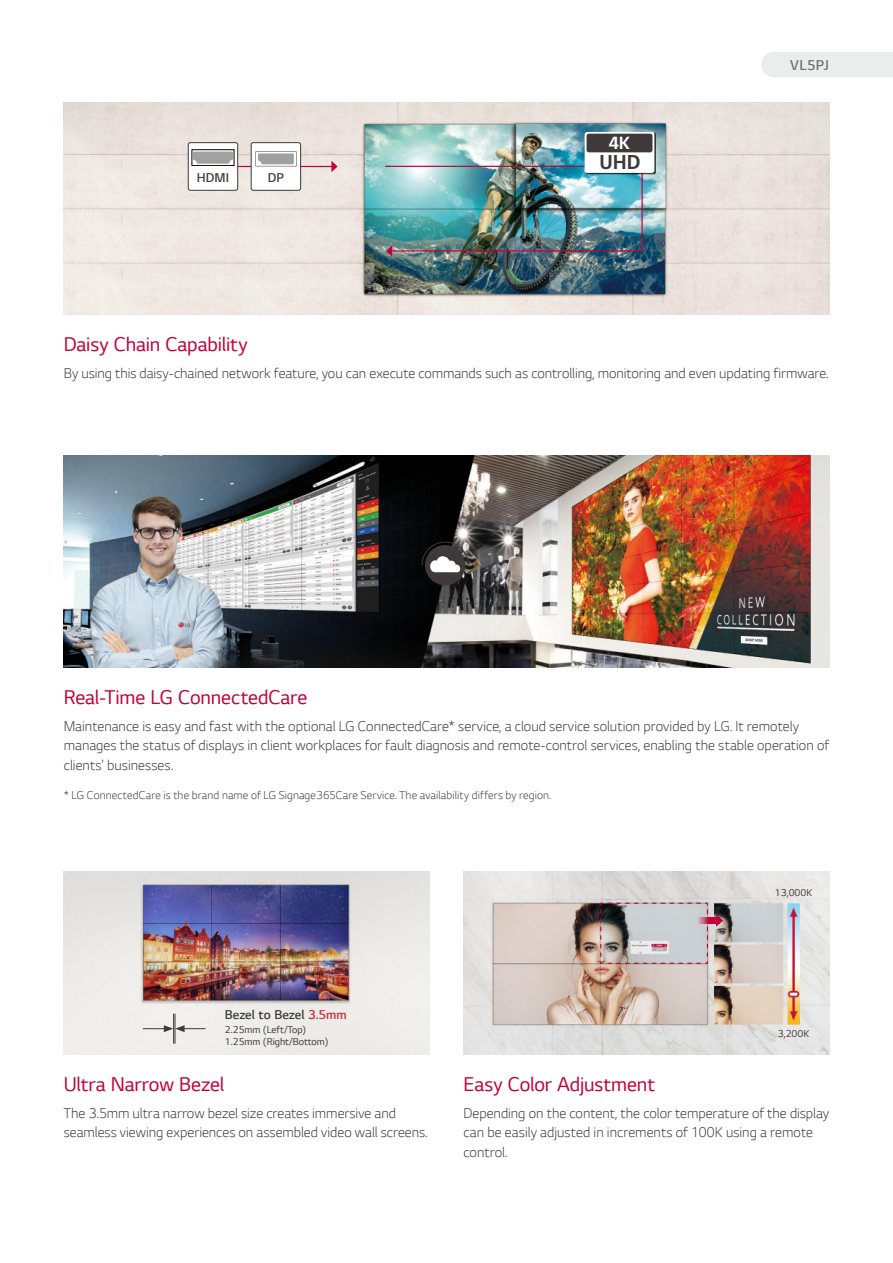
<style>
.page{position:relative;width:893px;height:1263px;background:#fff}
.page>*{position:absolute;margin:0;border:0;box-sizing:border-box;transform-origin:0 0}
.t1{font:700 21.3px "LG Smart";color:#3f3a39}
.t2{font:21px "LG Smart";letter-spacing:-.005em;color:#c30037}
.t3{font:700 18.6px "LG Smart";color:#fff}
.t4{font:300 15px/19.5px "LG Smart";color:#3f3a39}
.t5{font:300 15px "LG Smart";letter-spacing:.03em;color:#727171}
.t6{font:300 13.5px "LG Smart";color:#3f3a39}
.t7{font:300 12px "LG Smart";letter-spacing:.01em;color:#3f3a39}
.t8{font:10.5px/12px "LG Smart";color:#3f3a39}
.s1{color:#c92d44}
</style>
<div class="page">
<div style="left:761px;top:52px;width:132px;height:25px;background:#ebecec"></div>
<img style="left:64px;top:455px;width:765px;height:213px">
<div style="left:425px;top:545px;width:40px;height:40px;background:#3f3a39;border-radius:50%"></div>
<svg style="left:422px;top:541px;width:48px;height:31px"></svg>
<img style="left:64px;top:872px;width:365px;height:182px">
<hr style="left:175px;top:1014px;width:1px;height:30px;background:#3f3a39">
<hr style="left:173px;top:1014px;width:1px;height:30px;background:#3f3a39">
<svg style="left:143px;top:1025px;width:63px;height:7px"></svg>
<img style="left:64px;top:102px;width:765px;height:213px">
<img style="left:384px;top:165px;width:259px;height:92px">
<hr style="left:232px;top:166px;width:100px;height:1px;background:#c30037">
<svg style="left:331px;top:161px;width:7px;height:11px"></svg>
<div style="left:188px;top:143px;width:50px;height:47px;background:#fff;border-radius:2px"></div>
<div style="left:188px;top:142px;width:50px;height:49px;border:1px solid #3f3a39;border-radius:2px"></div>
<div style="left:251px;top:143px;width:50px;height:47px;background:#fff;border-radius:2px"></div>
<div style="left:251px;top:142px;width:50px;height:49px;border:1px solid #3f3a39;border-radius:2px"></div>
<div style="left:192px;top:149px;width:42px;height:17px;border:1px solid #000"></div>
<svg style="left:193px;top:152px;width:40px;height:12px"></svg>
<svg style="left:255px;top:151px;width:42px;height:15px"></svg>
<div style="left:586px;top:133px;width:70px;height:41px;background:#000;opacity:.75"></div>
<div style="left:585px;top:132px;width:69px;height:41px;background:#fff;border-radius:2px"></div>
<div style="left:586px;top:134px;width:66px;height:18px;background:#3f3a39;border-radius:2px"></div>
<img style="left:463px;top:872px;width:366px;height:182px">
<svg style="left:600px;top:902px;width:109px;height:62px;background:#b5b1b3"></svg>
<svg style="left:695px;top:917px;width:21px;height:7px"></svg>
<svg style="left:716px;top:914px;width:7px;height:13px"></svg>
<p class="t6" style="left:197px;top:169px;width:34px">HDMI</p>
<p class="t6" style="left:268px;top:169px;width:18px">DP</p>
<h2 class="t2" style="left:64px;top:335px;width:185px">Daisy Chain Capability</h2>
<p class="t3" style="left:609px;top:132px;width:23px">4K</p>
<h1 class="t1" style="left:600px;top:150px;width:43px">UHD</h1>
<p class="t5" style="left:790px;top:56px;width:41px">VL5PJ</p>
<p class="t4" style="left:64px;top:364px;width:766px">By using this daisy-chained network feature, you can execute commands such as controlling, monitoring and even updating firmware.</p>
<h2 class="t2" style="left:64px;top:688px;width:245px">Real-Time LG ConnectedCare</h2>
<p class="t4" style="left:64px;top:717px;width:767px">Maintenance is easy and fast with the optional LG ConnectedCare* service, a cloud service solution provided by LG. It remotely manages the status of displays in client workplaces for fault diagnosis and remote-control services, enabling the stable operation of clients' businesses.</p>
<p class="t7" style="left:64px;top:791px;width:489px">* LG ConnectedCare is the brand name of LG Signage365Care Service. The availability differs by region.</p>
<p class="t6" style="left:225px;top:1007px;width:123px">Bezel to Bezel <span class="s1">3.5mm</span></p>
<p class="t8" style="left:225px;top:1024px;width:105px">2.25mm (Left/Top)<br>1.25mm (Right/Bottom)</p>
<p class="t8" style="left:775px;top:888px;width:39px">13,000K</p>
<p class="t8" style="left:778px;top:1028px;width:33px">3,200K</p>
<h2 class="t2" style="left:64px;top:1075px;width:162px">Ultra Narrow Bezel</h2>
<p class="t4" style="left:64px;top:1104px;width:365px">The 3.5mm ultra narrow bezel size creates immersive and seamless viewing experiences on assembled video wall screens.</p>
<h2 class="t2" style="left:463px;top:1075px;width:193px">Easy Color Adjustment</h2>
<p class="t4" style="left:463px;top:1104px;width:367px">Depending on the content, the color temperature of the display can be easily adjusted in increments of 100K using a remote control.</p>
</div>
